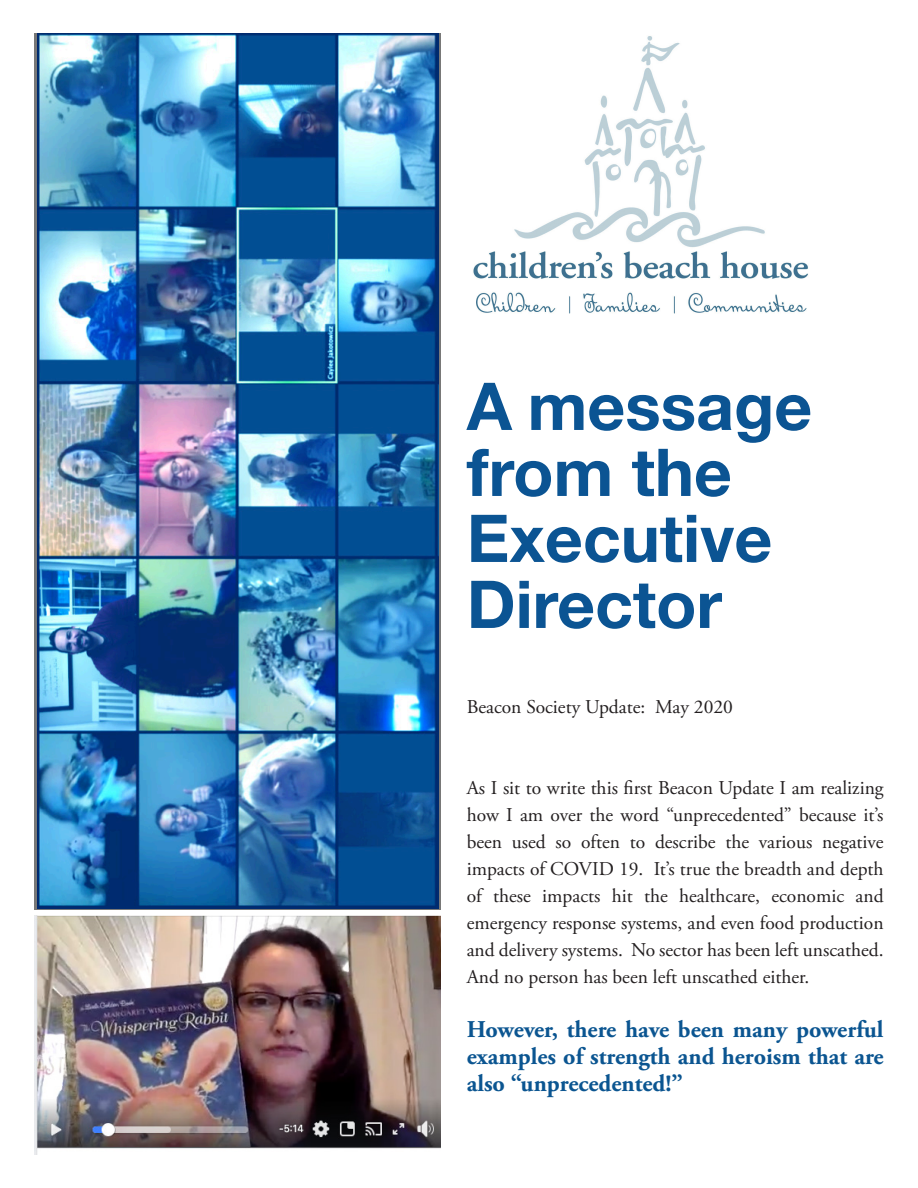
<style>
.page{position:relative;width:918px;height:1188px;background:#fff}
.page>*{position:absolute;margin:0;border:0;box-sizing:border-box;transform-origin:0 0}
.Brochure_Title{font:700 66px/66px "Helvetica Neue";color:#0b5493}
.Company_Name_Header{font:700 24px/27px "Adobe Garamond Pro";color:#0b5591;text-align:justify}
.Company_Name_Header-2{font:19.5px/27px "Adobe Garamond Pro";color:#231f20;text-align:justify}
</style>
<div class="page">
<img style="left:37px;top:33px;width:402px;height:875px">
<img style="left:473px;top:36px;width:335px;height:278px">
<img style="left:35px;top:915px;width:406px;height:240px">
<p class="Brochure_Title" style="left:467px;top:375px;width:347px">A message from the<br>Executive<br>Director</p>
<p class="Company_Name_Header-2" style="left:467px;top:694px;width:268px">Beacon Society Update: May 2020</p>
<p class="Company_Name_Header-2" style="left:467px;top:775px;width:418px">As I sit to write this first Beacon Update I am realizing how I am over the word “unprecedented” because it’s been used so often to describe the various negative impacts of COVID 19. It’s true the breadth and depth of these impacts hit the healthcare, economic and emergency response systems, and even food production and delivery systems. No sector has been left unscathed.<br>And no person has been left unscathed either.</p>
<p class="Company_Name_Header" style="left:467px;top:1017px;width:418px">However, there have been many powerful examples of strength and heroism that are also “unprecedented!”</p>
</div>
